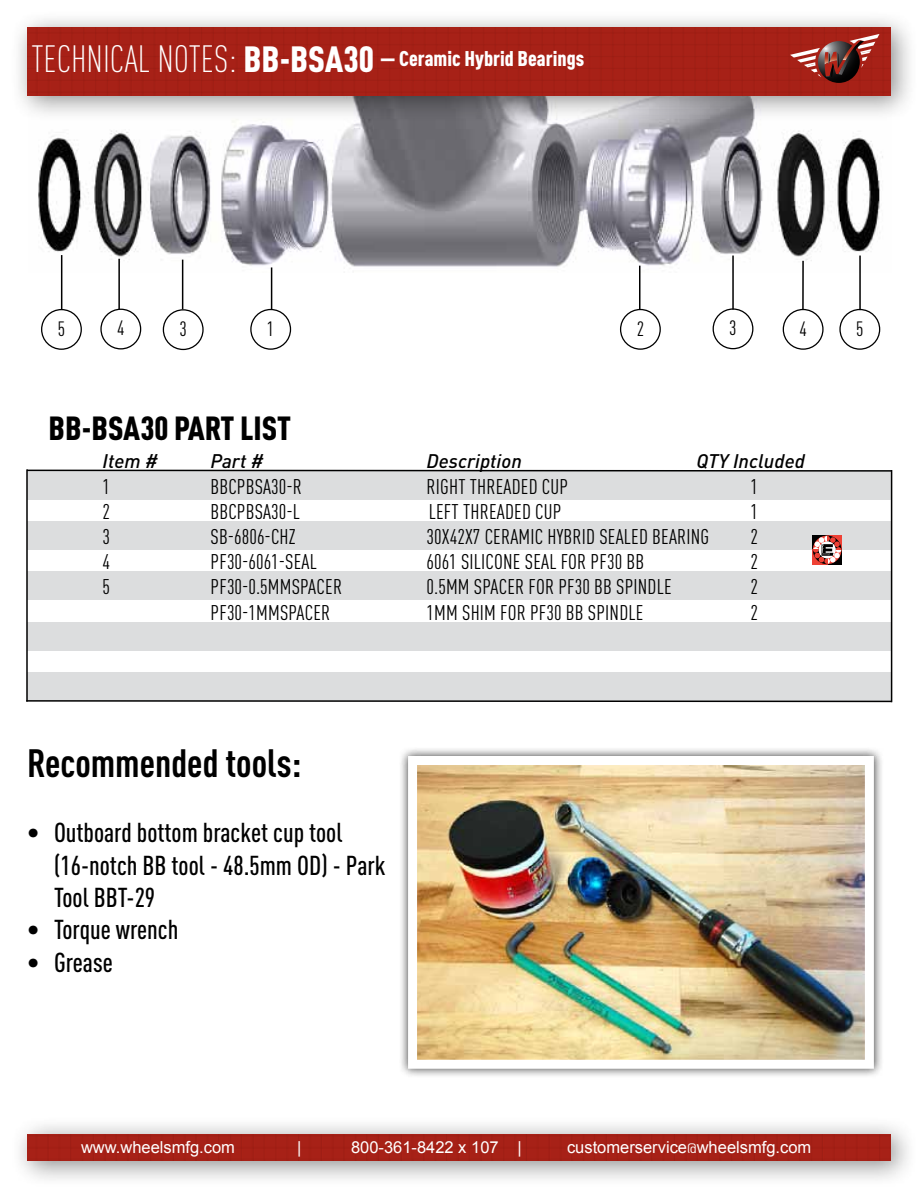
<style>
.page{position:relative;width:918px;height:1188px;background:#fff}
.page>*{position:absolute;margin:0;border:0;box-sizing:border-box;transform-origin:0 0}
.t1{font:700 condensed 39px "DIN Pro";color:#000}
.t2{font:900 condensed 33px "DIN Pro";color:#000}
.t3{font:500 condensed 27px/32.4px "DIN Pro";color:#000}
.t4{font:condensed 21px "DIN Pro";letter-spacing:.01em;color:#000}
.t5{font:900 condensed 21px "DIN Pro";color:#fff}
.t6{font:condensed 20.4px "DIN Pro";color:#000}
.t7{font:italic 500 19.5px "DIN Pro";color:#000}
.t8{font:16.5px "Arial";color:#fff}
.s1{font-weight:300;font-size:37.5px}
.s2{font-size:36px}
.s3{font-family:"DIN";font-size:13.5px}
</style>
<div class="page">
<img style="left:38px;top:123px;width:845px;height:149px">
<div style="left:27px;top:471px;width:864px;height:29px;background:#dcddde"></div>
<div style="left:27px;top:521px;width:864px;height:29px;background:#dcddde"></div>
<div style="left:27px;top:572px;width:864px;height:28px;background:#dcddde"></div>
<div style="left:27px;top:622px;width:864px;height:29px;background:#dcddde"></div>
<div style="left:27px;top:672px;width:864px;height:29px;background:#dcddde"></div>
<div style="left:10px;top:10px;width:908px;height:113px;background:#000;opacity:.45"></div>
<div style="left:28px;top:28px;width:863px;height:67px;background:#a72117"></div>
<div style="left:10px;top:1116px;width:908px;height:72px;background:#000;opacity:.45"></div>
<div style="left:28px;top:1134px;width:863px;height:27px;background:#a72117"></div>
<div style="left:250px;top:309px;width:41px;height:41px;border:1px solid #000;border-radius:50%"></div>
<div style="left:620px;top:309px;width:41px;height:41px;border:1px solid #000;border-radius:50%"></div>
<div style="left:713px;top:308px;width:40px;height:41px;border:1px solid #000;border-radius:50%"></div>
<svg style="left:818px;top:41px;width:42px;height:42px"></svg>
<svg style="left:790px;top:34px;width:89px;height:43px;background:#943e38"></svg>
<div style="left:783px;top:309px;width:41px;height:41px;border:1px solid #000;border-radius:50%"></div>
<div style="left:163px;top:309px;width:41px;height:41px;border:1px solid #000;border-radius:50%"></div>
<div style="left:100px;top:309px;width:41px;height:41px;border:1px solid #000;border-radius:50%"></div>
<hr style="left:271px;top:267px;width:1px;height:43px;background:#000">
<hr style="left:639px;top:266px;width:2px;height:43px;background:#000">
<hr style="left:118px;top:259px;width:2px;height:50px;background:#000">
<hr style="left:182px;top:260px;width:1px;height:49px;background:#000">
<hr style="left:732px;top:256px;width:2px;height:53px;background:#000">
<hr style="left:802px;top:261px;width:2px;height:49px;background:#000">
<div style="left:839px;top:309px;width:41px;height:41px;border:1px solid #000;border-radius:50%"></div>
<hr style="left:859px;top:256px;width:2px;height:54px;background:#000">
<hr style="left:26px;top:469px;width:2px;height:233px;background:#000">
<hr style="left:891px;top:470px;width:1px;height:232px;background:#000">
<svg style="left:26px;top:469px;width:867px;height:3px;background:#777778"></svg>
<svg style="left:26px;top:699px;width:867px;height:4px"></svg>
<div style="left:41px;top:309px;width:41px;height:41px;border:1px solid #000;border-radius:50%"></div>
<hr style="left:61px;top:255px;width:1px;height:55px;background:#000">
<svg style="left:841px;top:550px;width:1px;height:14px"></svg>
<svg style="left:813px;top:535px;width:14px;height:1px"></svg>
<svg style="left:827px;top:535px;width:15px;height:15px"></svg>
<svg style="left:813px;top:536px;width:28px;height:28px"></svg>
<div style="left:398px;top:746px;width:486px;height:332px;background:#000;opacity:.75"></div>
<img style="left:418px;top:766px;width:446px;height:293px">
<div style="left:408px;top:756px;width:466px;height:313px;border:9px solid #fff"></div>
<p class="t5" style="left:32px;top:45px;width:554px"><span class="s1">TECHNICAL NOTES:</span> <span class="s2">BB-BSA30</span> — Ceramic Hybrid Bearings</p>
<p class="t6" style="left:58px;top:317px;width:9px">5</p>
<p class="t6" style="left:117px;top:316px;width:9px">4</p>
<p class="t6" style="left:179px;top:317px;width:9px">3</p>
<p class="t6" style="left:267px;top:317px;width:9px">1</p>
<p class="t6" style="left:637px;top:317px;width:9px">2</p>
<p class="t6" style="left:729px;top:316px;width:9px">3</p>
<p class="t6" style="left:799px;top:317px;width:9px">4</p>
<p class="t6" style="left:856px;top:317px;width:9px">5</p>
<h2 class="t2" style="left:49px;top:408px;width:244px">BB-BSA30 PART LIST</h2>
<p class="t7" style="left:103px;top:449px;width:57px">Item #</p>
<p class="t7" style="left:211px;top:449px;width:54px">Part #</p>
<p class="t7" style="left:427px;top:449px;width:97px">Description</p>
<p class="t7" style="left:697px;top:449px;width:110px">QTY Included</p>
<p class="t4" style="left:103px;top:474px;width:9px">1</p>
<p class="t4" style="left:211px;top:474px;width:126px">BBCPBSA30-R R</p>
<p class="t4" style="left:436px;top:474px;width:134px">IGHT THREADED CUP</p>
<p class="t4" style="left:751px;top:474px;width:9px">1</p>
<p class="t4" style="left:103px;top:499px;width:9px">2</p>
<p class="t4" style="left:211px;top:499px;width:91px">BBCPBSA30-L</p>
<p class="t4" style="left:429px;top:499px;width:134px">LEFT THREADED CUP</p>
<p class="t4" style="left:751px;top:499px;width:9px">1</p>
<p class="t4" style="left:103px;top:524px;width:38px">3 SB</p>
<p class="t4" style="left:228px;top:524px;width:69px">-6806-CHZ</p>
<p class="t4" style="left:427px;top:524px;width:146px">30X42X7 CERAMIC HYBRID</p>
<p class="t4" style="left:599px;top:524px;width:111px">SEALED BEARING</p>
<p class="t4" style="left:751px;top:524px;width:9px">2</p>
<p class="t4" style="left:103px;top:550px;width:9px">4</p>
<p class="t4" style="left:211px;top:550px;width:108px">PF30-6061-SEAL</p>
<p class="t4" style="left:427px;top:550px;width:219px">6061 SILICONE SEAL FOR PF30 BB</p>
<p class="t4" style="left:751px;top:550px;width:9px">2</p>
<p class="t4" style="left:103px;top:575px;width:9px">5</p>
<p class="t4" style="left:211px;top:575px;width:68px">PF30-0.5MMSPACE</p>
<p class="t4" style="left:333px;top:575px;width:11px">R</p>
<p class="t4" style="left:427px;top:575px;width:200px">0.5MM SPACER FOR PF30 BB SPINDLE</p>
<p class="t4" style="left:751px;top:575px;width:9px">2</p>
<p class="t4" style="left:211px;top:600px;width:59px">PF30-1MMSPACER</p>
<p class="t4" style="left:427px;top:600px;width:45px">1MM SHIM</p>
<p class="t4" style="left:500px;top:600px;width:101px">FOR PF30 BB SPINDLE</p>
<p class="t4" style="left:751px;top:600px;width:9px">2</p>
<h1 class="t1" style="left:27px;top:740px;width:276px">Recommended tools:</h1>
<p class="t3" style="left:54px;top:816px;width:333px;text-indent:-27px">• Outboard bottom bracket cup tool (16-notch BB tool - 48.5mm OD) - Park<br>Tool BBT-29</p>
<p class="t3" style="left:27px;top:913px;width:153px">• Torque wrench</p>
<p class="t3" style="left:27px;top:946px;width:87px">• Grease</p>
<p class="t8" style="left:81px;top:1138px;width:156px">www.wheelsmfg.com</p>
<p class="t8" style="left:297px;top:1138px;width:6px">|</p>
<p class="t8" style="left:351px;top:1138px;width:172px">800-361-8422 x 107 |</p>
<p class="t8" style="left:567px;top:1138px;width:246px">customerservice<span class="s3">@</span>wheelsmfg.com</p>
</div>
